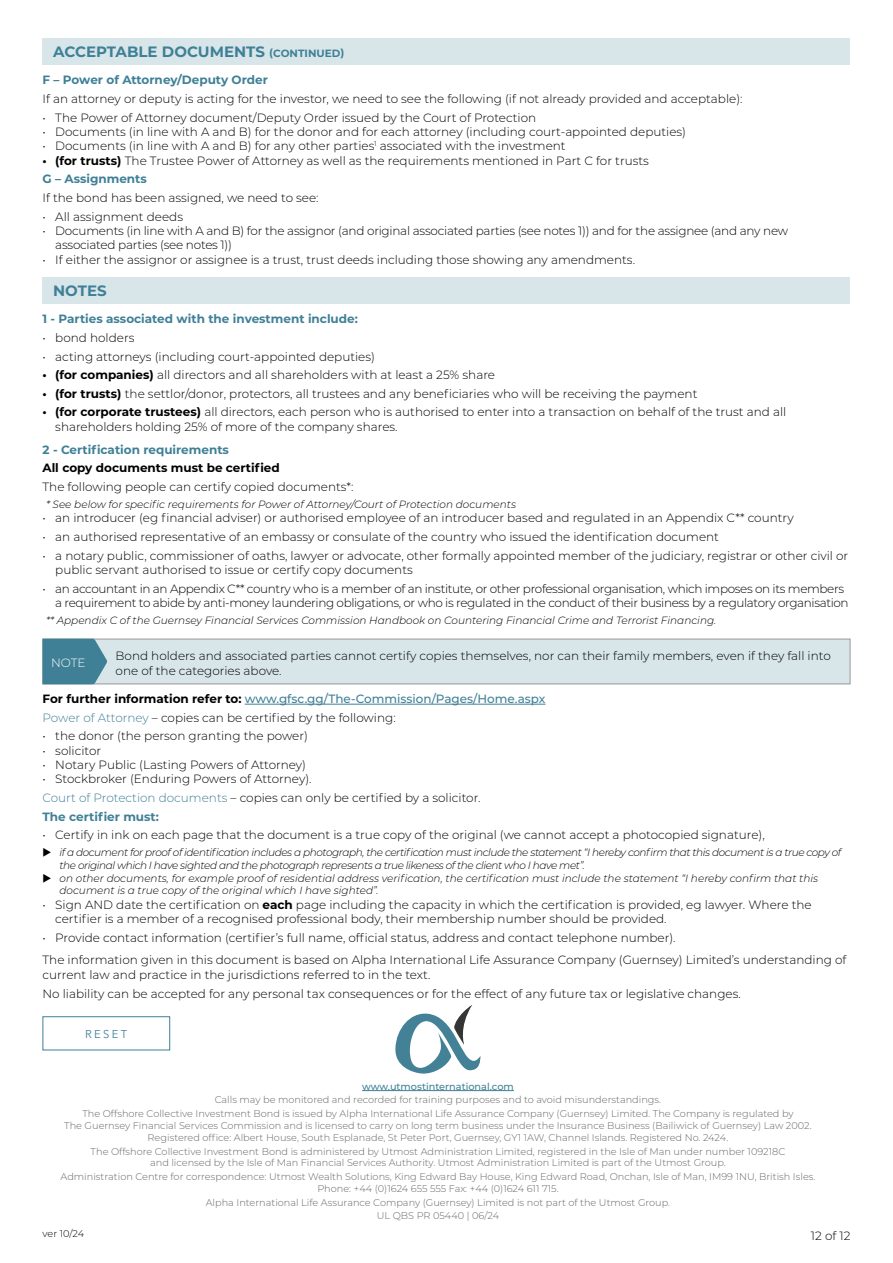
<style>
.page{position:relative;width:893px;height:1263px;background:#fff}
.page>*{position:absolute;margin:0;border:0;box-sizing:border-box;transform-origin:0 0}
.t1{font:700 15px "Montserrat";color:#3f8096}
.t2{font:300 12px/18.6px "Montserrat";color:#000}
.t3{font:300 12px/14.4px "Montserrat";letter-spacing:-.03em;color:#000}
.t4{font:300 12px/14.4px "Montserrat";letter-spacing:-.02em;color:#000}
.t5{font:500 12px/18.6px "Montserrat";color:#3f8096}
.t6{font:700 12px "Montserrat";color:#3f8096}
.t7{font:700 12px "Montserrat";color:#000}
.t8{font:300 12px "Montserrat";color:#fff}
.t9{font:11.25px "Avenir Next LT Pro";letter-spacing:.205em;color:#3f8096}
.t10{font:italic 300 10.5px/12.6px "Montserrat";letter-spacing:-.04em;color:#000}
.t11{font:italic 300 10.5px "Montserrat";letter-spacing:-.005em;color:#000}
.t12{font:300 9.75px/11.7px "Montserrat";color:#666;text-align:center}
.t13{font:500 9.75px "Montserrat";color:#3f8096}
.t14{font:300 9.75px "Montserrat";letter-spacing:-.005em;color:#000}
.s1{font-size:10.5px}
.s2{font-weight:700}
.s3{font-weight:700;color:#3f8096}
.s4{font-weight:700;color:#000}
.s5{font-weight:300}
.s6{font-weight:300;color:#000}
.s7{color:#3f8096}
</style>
<div class="page">
<div style="left:43px;top:38px;width:807px;height:27px;background:#d8e6ea"></div>
<div style="left:43px;top:277px;width:807px;height:27px;background:#d8e6ea"></div>
<hr style="left:245px;top:704px;width:301px;height:1px;background:#3f8096">
<div style="left:43px;top:639px;width:807px;height:45px;background:#d8e6ea"></div>
<div style="left:43px;top:639px;width:807px;height:45px;border:1px solid #999"></div>
<svg style="left:43px;top:639px;width:65px;height:45px;background:#4f8a9e"></svg>
<hr style="left:362px;top:1090px;width:152px;height:1px;background:#3f8096">
<svg style="left:395px;top:1005px;width:86px;height:68px"></svg>
<div style="left:43px;top:1016px;width:127px;height:34px;border:1px solid #3f8096"></div>
<p class="t1" style="left:53px;top:41px;width:293px">ACCEPTABLE DOCUMENTS <span class="s1">(CONTINUED)</span></p>
<p class="t6" style="left:43px;top:71px;width:227px">F – Power of Attorney/Deputy Order</p>
<p class="t2" style="left:43px;top:89px;width:702px">If an attorney or deputy is acting for the investor, we need to see the following (if not already provided and acceptable):</p>
<p class="t2" style="left:43px;top:108px;width:495px">• The Power of Attorney document/Deputy Order issued by the Court of Protection</p>
<p class="t2" style="left:43px;top:122px;width:645px">• Documents (in line with A and B) for the donor and for each attorney (including court-appointed deputies)</p>
<p class="t2" style="left:43px;top:136px;width:525px">• Documents (in line with A and B) for any other parties<sup>1</sup> associated with the investment</p>
<p class="t2" style="left:43px;top:151px;width:608px"><span class="s2">• (for trusts)</span> The Trustee Power of Attorney as well as the requirements mentioned in Part C for trusts<br><span class="s3">G – Assignments</span></p>
<p class="t2" style="left:43px;top:188px;width:278px">If the bond has been assigned, we need to see:</p>
<p class="t2" style="left:43px;top:207px;width:142px">• All assignment deeds</p>
<p class="t4" style="left:55px;top:223px;width:734px;text-indent:-13px">• Documents (in line with A and B) for the assignor (and original associated parties (see notes 1)) and for the assignee (and any new associated parties (see notes 1))</p>
<p class="t2" style="left:43px;top:250px;width:594px">• If either the assignor or assignee is a trust, trust deeds including those showing any amendments.</p>
<p class="t1" style="left:53px;top:280px;width:55px">NOTES</p>
<p class="t6" style="left:43px;top:310px;width:317px">1 - Parties associated with the investment include:</p>
<p class="t2" style="left:43px;top:328px;width:93px">• bond holders</p>
<p class="t2" style="left:43px;top:347px;width:334px">• acting attorneys (including court-appointed deputies)</p>
<p class="t2" style="left:43px;top:365px;width:454px"><span class="s2">• (for companies)</span> all directors and all shareholders with at least a 25% share</p>
<p class="t2" style="left:43px;top:384px;width:656px"><span class="s2">• (for trusts)</span> the settlor/donor, protectors, all trustees and any beneficiaries who will be receiving the payment</p>
<p class="t2" style="left:55px;top:405px;width:733px;line-height:14.4px;text-indent:-13px"><span class="s2">• (for corporate trustees)</span> all directors, each person who is authorised to enter into a transaction on behalf of the trust and all shareholders holding 25% of more of the company shares.</p>
<p class="t6" style="left:43px;top:441px;width:188px">2 - Certification requirements</p>
<p class="t7" style="left:43px;top:459px;width:239px">All copy documents must be certified</p>
<p class="t2" style="left:43px;top:477px;width:312px">The following people can certify copied documents*:</p>
<p class="t11" style="left:46px;top:497px;width:472px">* See below for specific requirements for Power of Attorney/Court of Protection documents</p>
<p class="t2" style="left:43px;top:508px;width:753px">• an introducer (eg financial adviser) or authorised employee of an introducer based and regulated in an Appendix C** country</p>
<p class="t2" style="left:43px;top:527px;width:678px">• an authorised representative of an embassy or consulate of the country who issued the identification document</p>
<p class="t2" style="left:55px;top:548px;width:794px;line-height:14.4px;text-indent:-13px">• a notary public, commissioner of oaths, lawyer or advocate, other formally appointed member of the judiciary, registrar or other civil or public servant authorised to issue or certify copy documents</p>
<p class="t3" style="left:55px;top:581px;width:795px;text-indent:-13px">• an accountant in an Appendix C** country who is a member of an institute, or other professional organisation, which imposes on its members a requirement to abide by anti-money laundering obligations, or who is regulated in the conduct of their business by a regulatory organisation</p>
<p class="t11" style="left:46px;top:613px;width:672px">** Appendix C of the Guernsey Financial Services Commission Handbook on Countering Financial Crime and Terrorist Financing.</p>
<p class="t2" style="left:116px;top:648px;width:717px;line-height:14.4px">Bond holders and associated parties cannot certify copies themselves, nor can their family members, even if they fall into one of the categories above.</p>
<p class="t8" style="left:51px;top:655px;width:36px">NOTE</p>
<p class="t5" style="left:43px;top:689px;width:504px"><span class="s4">For further information refer to:</span> www.gfsc.gg/The-Commission/Pages/Home.aspx<br><span class="s5">Power of Attorney</span> <span class="s6">– copies can be certified by the following:</span></p>
<p class="t2" style="left:43px;top:726px;width:267px">• the donor (the person granting the power)</p>
<p class="t2" style="left:43px;top:741px;width:60px">• solicitor</p>
<p class="t2" style="left:43px;top:755px;width:265px">• Notary Public (Lasting Powers of Attorney)</p>
<p class="t2" style="left:43px;top:769px;width:440px">• Stockbroker (Enduring Powers of Attorney).<br><span class="s7">Court of Protection documents</span> – copies can only be certified by a solicitor.<br><span class="s3">The certifier must:</span></p>
<p class="t2" style="left:43px;top:825px;width:724px">• Certify in ink on each page that the document is a true copy of the original (we cannot accept a photocopied signature),</p>
<p class="t10" style="left:60px;top:846px;width:783px">if a document for proof of identification includes a photograph, the certification must include the statement “I hereby confirm that this document is a true copy of the original which I have sighted and the photograph represents a true likeness of the client who I have met”.<br>on other documents, for example proof of residential address verification, the certification must include the statement “I hereby confirm that this document is a true copy of the original which I have sighted”.</p>
<p class="t2" style="left:55px;top:897px;width:758px;line-height:14.4px;text-indent:-13px">• Sign AND date the certification on <span class="s2">each</span> page including the capacity in which the certification is provided, eg lawyer. Where the certifier is a member of a recognised professional body, their membership number should be provided.</p>
<p class="t2" style="left:43px;top:925px;width:805px;line-height:23px">• Provide contact information (certifier’s full name, official status, address and contact telephone number).<br>The information given in this document is based on Alpha International Life Assurance Company (Guernsey) Limited’s understanding of</p>
<p class="t2" style="left:43px;top:965px;width:700px">current law and practice in the jurisdictions referred to in the text.<br>No liability can be accepted for any personal tax consequences or for the effect of any future tax or legislative changes.</p>
<p class="t9" style="left:85px;top:1027px;width:44px">RESET</p>
<p class="t13" style="left:362px;top:1079px;width:153px">www.utmostinternational.com</p>
<p class="t12" style="left:82px;top:1093px;width:713px;line-height:13.8px">Calls may be monitored and recorded for training purposes and to avoid misunderstandings.<br>The Offshore Collective Investment Bond is issued by Alpha International Life Assurance Company (Guernsey) Limited. The Company is regulated by</p>
<p class="t12" style="left:64px;top:1119px;width:749px">The Guernsey Financial Services Commission and is licensed to carry on long term business under the Insurance Business (Bailiwick of Guernsey) Law 2002.<br>Registered office: Albert House, South Esplanade, St Peter Port, Guernsey, GY1 1AW, Channel Islands. Registered No. 2424.</p>
<p class="t12" style="left:91px;top:1145px;width:696px">The Offshore Collective Investment Bond is administered by Utmost Administration Limited, registered in the Isle of Man under number 109218C and licensed by the Isle of Man Financial Services Authority. Utmost Administration Limited is part of the Utmost Group.</p>
<p class="t12" style="left:61px;top:1170px;width:756px">Administration Centre for correspondence: Utmost Wealth Solutions, King Edward Bay House, King Edward Road, Onchan, Isle of Man, IM99 1NU, British Isles.<br>Phone: +44 (0)1624 655 555 Fax: +44 (0)1624 611 715.</p>
<p class="t12" style="left:206px;top:1195px;width:466px;line-height:13.8px">Alpha International Life Assurance Company (Guernsey) Limited is not part of the Utmost Group.<br>UL QBS PR 05440 | 06/24</p>
<p class="t14" style="left:43px;top:1227px;width:43px">ver 10/24</p>
<p class="t2" style="left:811px;top:1226px;width:41px">12 of 12</p>
</div>
